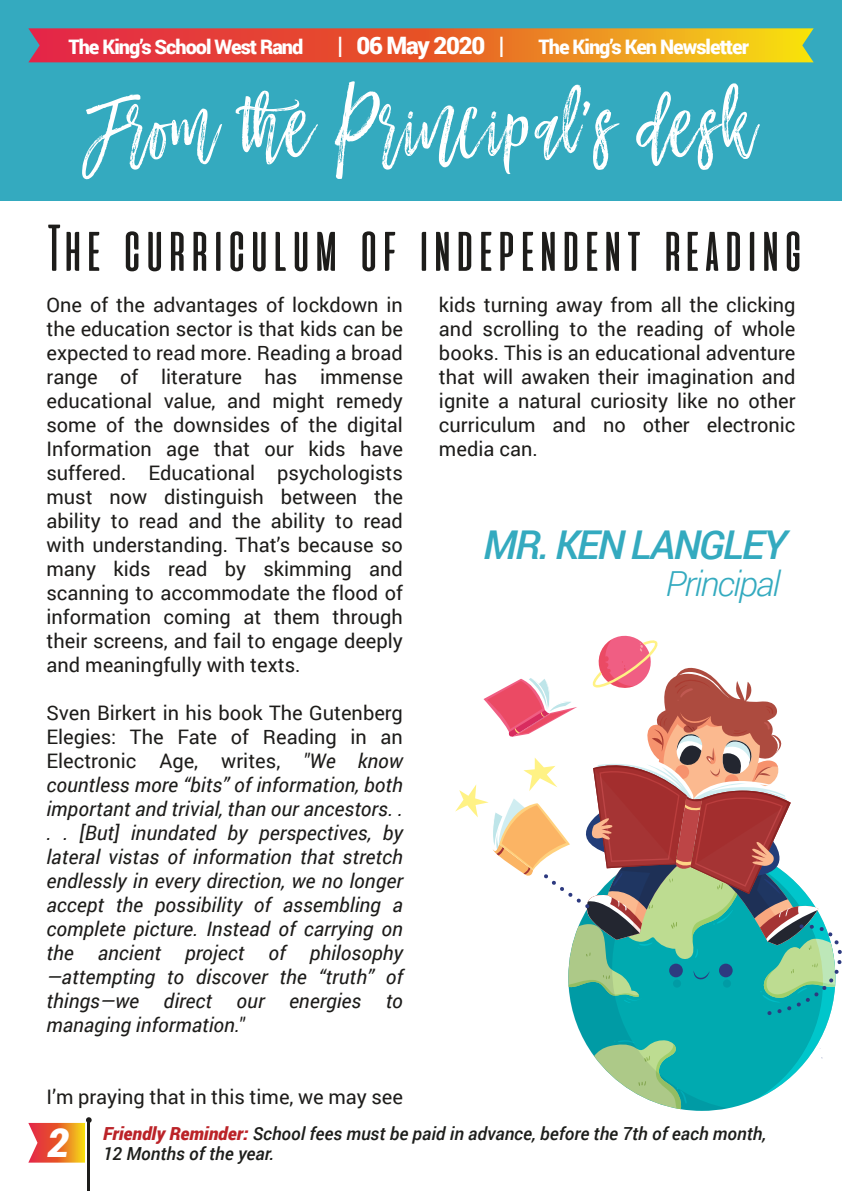
<style>
.page{position:relative;width:842px;height:1191px;background:#fff}
.page>*{position:absolute;margin:0;border:0;box-sizing:border-box;transform-origin:0 0}
.t1{font:100px "Mustache Brush Script";color:#fff}
.t2{font:66px "aliensandcows";letter-spacing:-.1em;color:#1d1c1a}
.t3{font:italic 900 40px "Roboto";color:#fff}
.t4{font:italic 500 39.8px "Roboto";letter-spacing:-.05em;color:#34aabf;scale:1.04 1}
.t5{font:italic 300 34.6px "Roboto";letter-spacing:-.05em;color:#34aabf;scale:1.04 1}
.t6{font:900 24px "Roboto";letter-spacing:-.05em;color:#fff}
.t7{font:20px/24px "Roboto";color:#1d1c1a;text-align:justify}
.t8{font:italic 20px/24px "Roboto";color:#1d1c1a;text-align:justify}
.t9{font:900 20px "Roboto";letter-spacing:-.05em;color:#fff}
.t10{font:italic 500 18px "Roboto";color:#1d1e1b}
.s1{font-style:normal}
.s2{font-weight:900;color:#bb2328}
</style>
<div class="page">
<div style="left:0;top:0;width:842px;height:201px;background:#34aabf"></div>
<svg style="left:28px;top:28px;width:786px;height:34px;background:#e56e2e"></svg>
<hr style="left:87px;top:1120px;width:3px;height:71px;background:#1d1c1a">
<svg style="left:28px;top:1117px;width:64px;height:45px"></svg>
<svg style="left:574px;top:1018px;width:154px;height:92px"></svg>
<svg style="left:673px;top:1018px;width:156px;height:81px;fill:#00aab0"></svg>
<svg style="left:455px;top:635px;width:387px;height:383px"></svg>
<p class="t9" style="left:68px;top:32px;width:236px">The King’s School West Rand</p>
<p class="t6" style="left:337px;top:28px;width:169px">| 06 May 2020 |</p>
<p class="t9" style="left:538px;top:32px;width:212px">The King’s Ken Newsletter</p>
<h1 class="t1" style="left:84px;top:76px;width:673px">From the Principal’s desk</h1>
<h2 class="t2" style="left:41px;top:213px;width:768px">The curriculum of independent reading</h2>
<p class="t7" style="left:46px;top:292px;width:358px">One of the advantages of lockdown in the education sector is that kids can be expected to read more. Reading a broad range of literature has immense educational value, and might remedy some of the downsides of the digital Information age that our kids have suffered. Educational psychologists must now distinguish between the ability to read and the ability to read with understanding. That’s because so many kids read by skimming and scanning to accommodate the flood of information coming at them through their screens, and fail to engage deeply and meaningfully with texts.</p>
<p class="t8" style="left:46px;top:700px;width:358px"><span class="s1">Sven Birkert in his book The Gutenberg Elegies: The Fate of Reading in an Electronic Age, writes,</span> "We know countless more “bits” of information, both important and trivial, than our ancestors. . . . [But] inundated by perspectives, by lateral vistas of information that stretch endlessly in every direction, we no longer accept the possibility of assembling a complete picture. Instead of carrying on the ancient project of philosophy —attempting to discover the “truth” of things—we direct our energies to managing information."</p>
<p class="t7" style="left:46px;top:1084px;width:358px">I’m praying that in this time, we may see</p>
<p class="t7" style="left:439px;top:292px;width:358px">kids turning away from all the clicking and scrolling to the reading of whole books. This is an educational adventure that will awaken their imagination and ignite a natural curiosity like no other curriculum and no other electronic media can.</p>
<h3 class="t4" style="left:483px;top:516px;width:293px">MR. KEN LANGLEY</h3>
<h3 class="t5" style="left:665px;top:559px;width:112px">Principal</h3>
<h3 class="t3" style="left:47px;top:1114px;width:23px">2</h3>
<p class="t10" style="left:103px;top:1120px;width:665px"><span class="s2">Friendly Reminder:</span> School fees must be paid in advance, before the 7th of each month,</p>
<p class="t10" style="left:103px;top:1140px;width:173px">12 Months of the year.</p>
</div>
